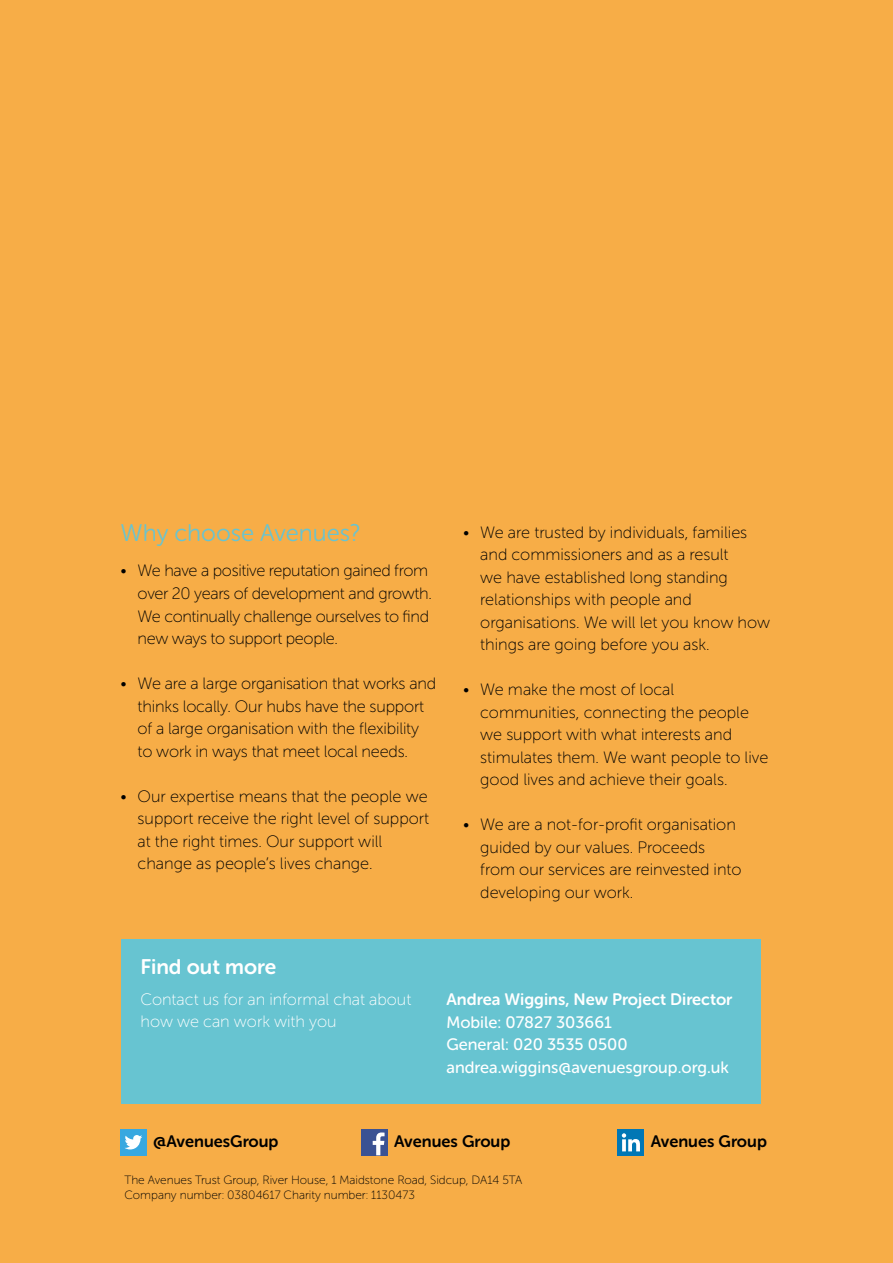
<style>
.page{position:relative;width:893px;height:1263px;background:#f7ad47}
.page>*{position:absolute;margin:0;border:0;box-sizing:border-box;transform-origin:0 0}
.t1{font:24px "Museo Sans Rounded 300";color:#67c4d1}
.t2{font:21px "Museo Sans Rounded 700";color:#fff}
.t3{font:16.5px/22.5px "Museo Sans Rounded 100";color:#000}
.t4{font:16.5px/22.5px "Museo Sans Rounded 100";letter-spacing:-.02em;color:#000}
.t5{font:16.5px/22.5px "Museo Sans Rounded 500";color:#fff}
.t6{font:16.5px/22.5px "Museo Sans Rounded 100";color:#fff}
.t7{font:16.5px "Museo Sans Rounded 700";color:#000}
.t8{font:16.5px "Museo Sans Rounded 700";color:#fff}
.t9{font:12px/15px "Museo Sans Rounded 100";color:#000}
</style>
<div class="page">
<div style="left:121px;top:939px;width:640px;height:165px;background:#67c4d1"></div>
<div style="left:361px;top:1129px;width:26px;height:26px;background:#3b5293"></div>
<svg style="left:373px;top:1132px;width:12px;height:23px"></svg>
<div style="left:618px;top:1129px;width:26px;height:27px;background:#0077b5"></div>
<svg style="left:622px;top:1133px;width:18px;height:18px"></svg>
<div style="left:120px;top:1129px;width:27px;height:26px;background:#38a8e0"></div>
<svg style="left:125px;top:1135px;width:17px;height:14px"></svg>
<h1 class="t1" style="left:121px;top:520px;width:241px">Why choose Avenues?</h1>
<p class="t4" style="left:138px;top:560px;width:296px;text-indent:-17px">• We have a positive reputation gained from over 20 years of development and growth.<br>We continually challenge ourselves to find new ways to support people.</p>
<p class="t3" style="left:138px;top:672px;width:300px;text-indent:-17px">• We are a large organisation that works and thinks locally. Our hubs have the support of a large organisation with the flexibility to work in ways that meet local needs.</p>
<p class="t3" style="left:138px;top:785px;width:293px;text-indent:-17px">• Our expertise means that the people we support receive the right level of support at the right times. Our support will change as people’s lives change.</p>
<p class="t3" style="left:480px;top:521px;width:291px;text-indent:-17px">• We are trusted by individuals, families and commissioners and as a result<br>we have established long standing relationships with people and organisations. We will let you know how things are going before you ask.</p>
<p class="t3" style="left:480px;top:679px;width:290px;text-indent:-17px">• We make the most of local communities, connecting the people we support with what interests and stimulates them. We want people to live good lives and achieve their goals.</p>
<p class="t3" style="left:480px;top:814px;width:263px;text-indent:-17px">• We are a not-for-profit organisation guided by our values. Proceeds from our services are reinvested into developing our work.</p>
<p class="t2" style="left:140px;top:955px;width:137px">Find out more</p>
<p class="t6" style="left:140px;top:988px;width:272px">Contact us for an informal chat about how we can work with you</p>
<p class="t8" style="left:446px;top:990px;width:287px">Andrea Wiggins, New Project Director</p>
<p class="t5" style="left:446px;top:1011px;width:284px">Mobile: 07827 303661<br>General: 020 3535 0500 andrea.wiggins@avenuesgroup.org.uk</p>
<p class="t7" style="left:153px;top:1132px;width:127px">@AvenuesGroup</p>
<p class="t7" style="left:394px;top:1132px;width:118px">Avenues Group</p>
<p class="t7" style="left:651px;top:1132px;width:118px">Avenues Group</p>
<p class="t9" style="left:125px;top:1172px;width:399px">The Avenues Trust Group, River House, 1 Maidstone Road, Sidcup, DA14 5TA<br>Company number: 03804617 Charity number: 1130473</p>
</div>
